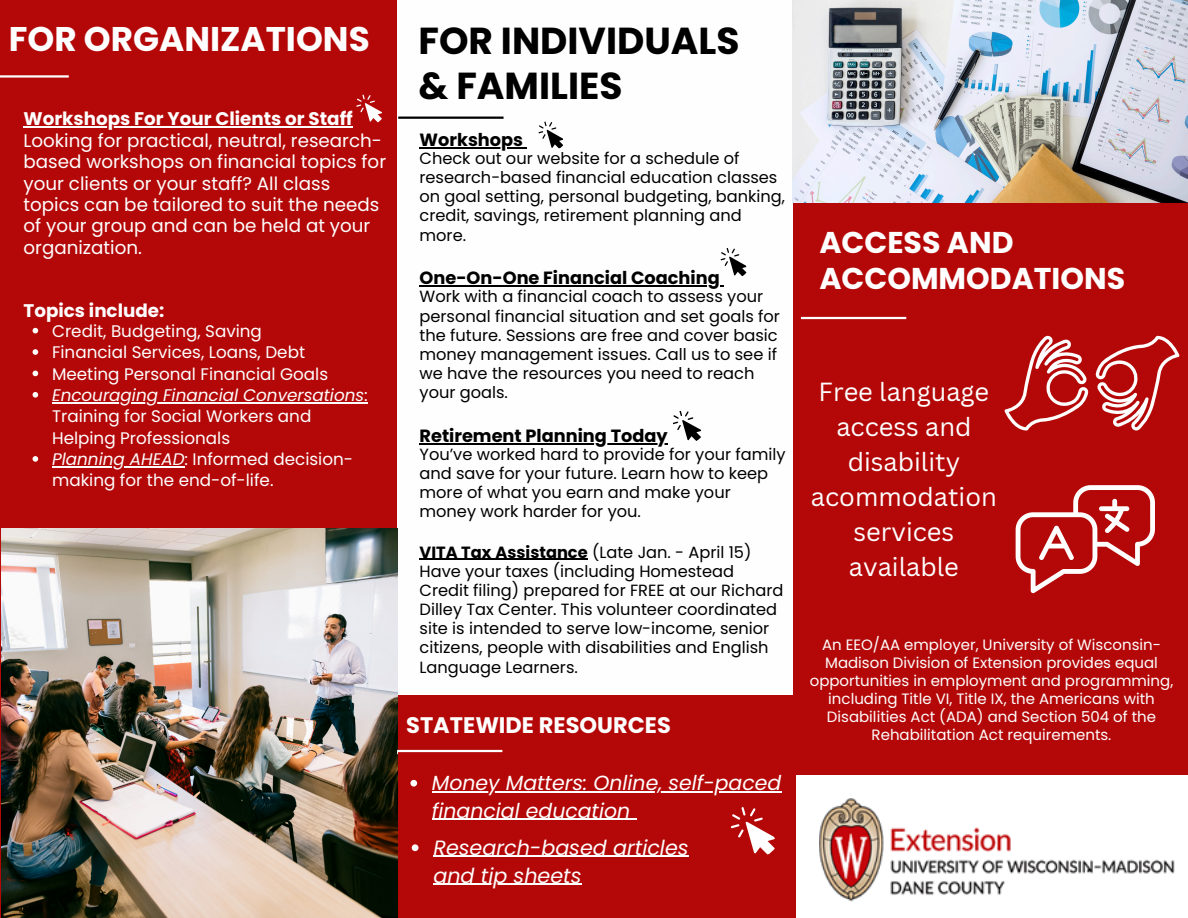
<style>
.page{position:relative;width:1188px;height:918px;background:#b40808}
.page>*{position:absolute;margin:0;border:0;box-sizing:border-box;transform-origin:0 0}
.t1{font:700 37.5px/45px "Poppins";color:#000}
.t2{font:700 34.2px "Poppins";color:#fefefe}
.t3{font:700 30px/36px "Poppins";color:#fefefe}
.t4{font:25.5px/34.8px "Canva Sans";color:#fefefe;text-align:center}
.t5{font:700 22.5px "Poppins";color:#fefefe}
.t6{font:italic 20.7px "Poppins";color:#fefefe}
.t7{font:italic 20.4px/27.8px "Poppins";color:#fff}
.t8{font:18.3px/21.3px "Poppins";color:#fefefe}
.t9{font:700 18.3px "Poppins";color:#fefefe}
.t10{font:700 17.7px "Poppins";color:#000}
.t11{font:16.8px/21.3px "Poppins";color:#fefefe}
.t12{font:16.2px/19.2px "Poppins";color:#000}
.t13{font:15px/18px "Poppins";color:#fefefe;text-align:center}
.s1{font-style:italic}
.s2{font-weight:700}
</style>
<div class="page">
<div style="left:397px;top:0;width:396px;height:918px;background:#fefefe"></div>
<img style="left:792px;top:0;width:396px;height:202px">
<hr style="left:420px;top:147px;width:103px;height:1px;background:#000">
<hr style="left:420px;top:286px;width:300px;height:1px;background:#000">
<hr style="left:420px;top:443px;width:248px;height:1px;background:#000">
<hr style="left:420px;top:559px;width:41px;height:1px;background:#000">
<hr style="left:461px;top:559px;width:30px;height:1px;background:#000">
<hr style="left:496px;top:559px;width:92px;height:1px;background:#000">
<img style="left:1px;top:529px;width:396px;height:389px">
<hr style="left:801px;top:317px;width:105px;height:2px;background:#fefefe">
<hr style="left:398px;top:117px;width:106px;height:2px;background:#000">
<hr style="left:0;top:75px;width:69px;height:3px;background:#fefefe">
<svg style="left:1005px;top:336px;width:83px;height:94px"></svg>
<svg style="left:1096px;top:336px;width:83px;height:94px"></svg>
<svg style="left:1016px;top:485px;width:139px;height:108px"></svg>
<div style="left:793px;top:776px;width:395px;height:142px;background:#fff"></div>
<img style="left:819px;top:799px;width:356px;height:103px">
<div style="left:398px;top:695px;width:398px;height:223px;background:#b40808"></div>
<svg style="left:410px;top:780px;width:7px;height:7px"></svg>
<hr style="left:432px;top:791px;width:349px;height:1px;background:#fff">
<hr style="left:432px;top:819px;width:198px;height:1px;background:#fff">
<hr style="left:397px;top:750px;width:105px;height:2px;background:#fefefe">
<svg style="left:731px;top:807px;width:44px;height:48px"></svg>
<hr style="left:24px;top:127px;width:329px;height:1px;background:#fefefe">
<svg style="left:412px;top:844px;width:6px;height:7px"></svg>
<hr style="left:433px;top:856px;width:256px;height:1px;background:#fefefe">
<hr style="left:433px;top:884px;width:149px;height:1px;background:#fefefe">
<svg style="left:33px;top:328px;width:5px;height:5px"></svg>
<svg style="left:33px;top:349px;width:5px;height:6px"></svg>
<svg style="left:33px;top:371px;width:5px;height:5px"></svg>
<svg style="left:33px;top:392px;width:5px;height:6px"></svg>
<hr style="left:52px;top:402px;width:312px;height:1px;background:#fefefe">
<svg style="left:33px;top:456px;width:5px;height:6px"></svg>
<hr style="left:52px;top:466px;width:133px;height:1px;background:#fefefe">
<svg style="left:720px;top:248px;width:27px;height:28px"></svg>
<svg style="left:356px;top:94px;width:26px;height:29px"></svg>
<svg style="left:672px;top:411px;width:29px;height:30px"></svg>
<svg style="left:538px;top:121px;width:25px;height:28px"></svg>
<h2 class="t2" style="left:9px;top:15px;width:362px">FOR ORGANIZATIONS</h2>
<h1 class="t1" style="left:418px;top:18px;width:323px">FOR INDIVIDUALS &amp; FAMILIES</h1>
<p class="t9" style="left:24px;top:106px;width:331px">Workshops For Your Clients or Staff</p>
<p class="t8" style="left:24px;top:130px;width:364px">Looking for practical, neutral, research&shy;based workshops on financial topics for your clients or your staff? All class topics can be tailored to suit the needs of your group and can be held at your organization.</p>
<p class="t9" style="left:24px;top:297px;width:142px">Topics include:</p>
<p class="t11" style="left:52px;top:320px;width:211px">Credit, Budgeting, Saving</p>
<p class="t11" style="left:52px;top:342px;width:255px">Financial Services, Loans, Debt</p>
<p class="t11" style="left:52px;top:363px;width:278px">Meeting Personal Financial Goals</p>
<h3 class="t11" style="left:52px;top:384px;width:317px"><span class="s1">Encouraging Financial Conversations</span>:<br>Training for Social Workers and<br>Helping Professionals</h3>
<p class="t11" style="left:52px;top:449px;width:303px"><span class="s1">Planning AHEAD</span>: Informed decision&shy;making for the end-of-life.</p>
<p class="t10" style="left:420px;top:127px;width:105px">Workshops</p>
<p class="t12" style="left:420px;top:149px;width:367px">Check out our website for a schedule of research-based financial education classes on goal setting, personal budgeting, banking, credit, savings, retirement planning and more.</p>
<p class="t10" style="left:420px;top:266px;width:302px">One-On-One Financial Coaching</p>
<h6 class="t12" style="left:420px;top:287px;width:362px">Work with a financial coach to assess your personal financial situation and set goals for the future. Sessions are free and cover basic money management issues. Call us to see if we have the resources you need to reach your goals.</h6>
<p class="t10" style="left:420px;top:423px;width:250px">Retirement Planning Today</p>
<p class="t12" style="left:420px;top:445px;width:368px">You’ve worked hard to provide for your family and save for your future. Learn how to keep more of what you earn and make your money work harder for you.</p>
<p class="t12" style="left:420px;top:542px;width:333px"><span class="s2">VITA Tax Assistance</span> (Late Jan. - April 15)</p>
<p class="t12" style="left:420px;top:562px;width:365px">Have your taxes (including Homestead Credit filing) prepared for FREE at our Richard Dilley Tax Center. This volunteer coordinated site is intended to serve low-income, senior citizens, people with disabilities and English Language Learners.</p>
<p class="t5" style="left:406px;top:709px;width:266px">STATEWIDE RESOURCES</p>
<p class="t7" style="left:432px;top:769px;width:351px">Money Matters: Online, self-paced financial education</p>
<p class="t6" style="left:433px;top:833px;width:257px">Research-based articles</p>
<p class="t6" style="left:433px;top:861px;width:150px">and tip sheets</p>
<h3 class="t3" style="left:819px;top:225px;width:307px">ACCESS AND<br>ACCOMMODATIONS</h3>
<p class="t4" style="left:811px;top:374px;width:188px">Free language access and disability acommodation services available</p>
<p class="t13" style="left:810px;top:635px;width:365px">An EEO/AA employer, University of Wisconsin-Madison Division of Extension provides equal opportunities in employment and programming, including Title VI, Title IX, the Americans with Disabilities Act (ADA) and Section 504 of the Rehabilitation Act requirements.</p>
</div>
